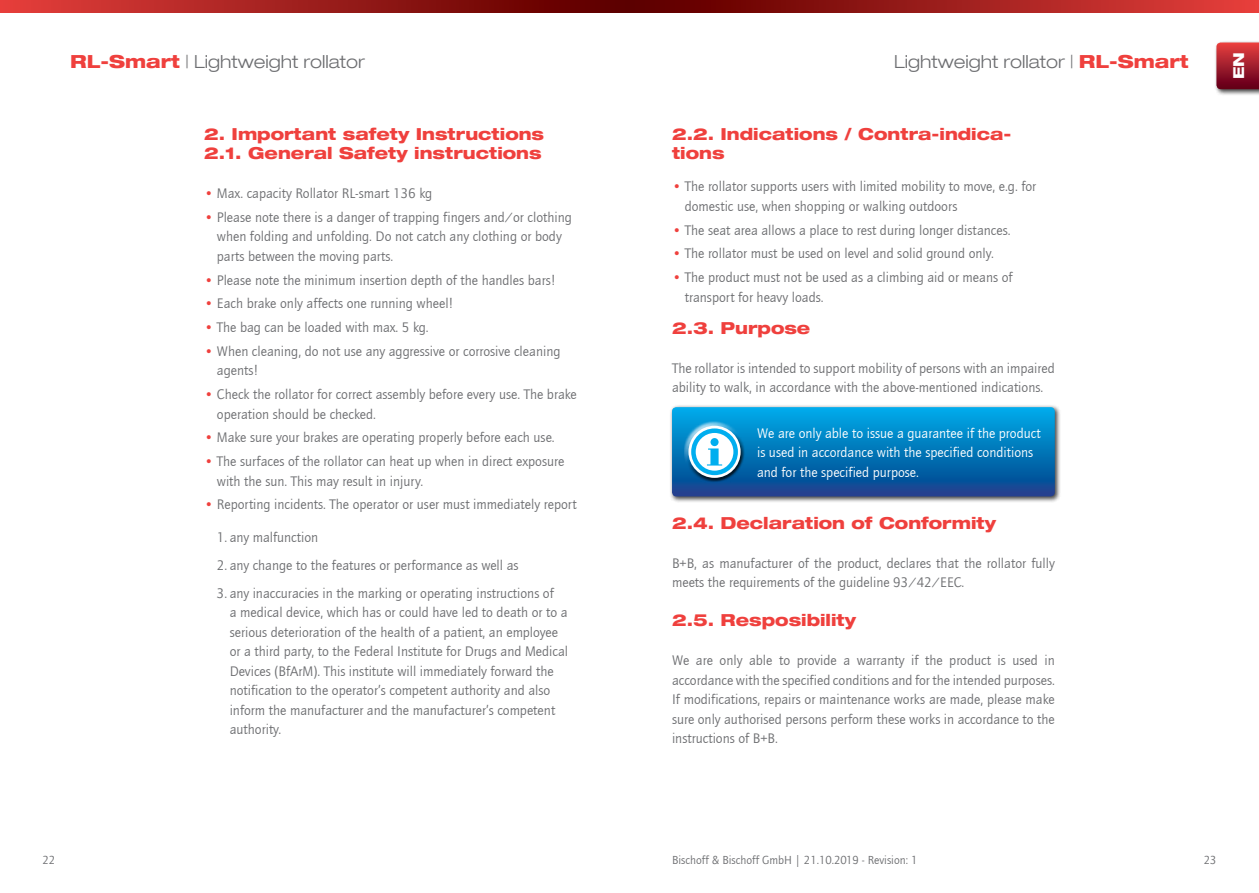
<style>
.page{position:relative;width:1259px;height:893px;background:#fff}
.page>*{position:absolute;margin:0;border:0;box-sizing:border-box;transform-origin:0 0}
.t1{font:300 18px "Helve Neu Lig Ext";color:#6d6e71}
.t2{font:800 16.5px/19.5px "Helve Neu Hea Ext";color:#ef403d}
.t3{font:800 15px "Helve Neu Hea Ext";color:#fff}
.t4{font:14.25px/19.5px "Quay Sans";color:#6d6e71}
.t5{font:14.25px/19.5px "Quay Sans";color:#fff}
.t6{font:12px "Quay Sans";color:#6d6e71}
.s1{font-family:"Helve Neu Hea Ext";font-weight:800;color:#ef403d}
.s2{color:#ef403d}
</style>
<div class="page">
<svg style="left:0;top:0;width:629px;height:12px;background:#9d1d1b"></svg>
<svg style="left:629px;top:0;width:630px;height:12px;background:#9e1d1b"></svg>
<div style="left:1213px;top:40px;width:46px;height:56px;background:#000;opacity:.75"></div>
<svg style="left:1216px;top:43px;width:43px;height:46px;background:#a31f2e"></svg>
<div style="left:669px;top:405px;width:392px;height:98px;background:#000;opacity:.75"></div>
<svg style="left:672px;top:407px;width:382px;height:89px;background:#0f7cbc"></svg>
<div style="left:710px;top:438px;width:8px;height:8px;background:#00aeef;border-radius:50%"></div>
<p class="t1" style="left:70px;top:50px;width:296px"><span class="s1">RL-Smart</span> | Lightweight rollator</p>
<p class="t1" style="left:894px;top:50px;width:296px">Lightweight rollator | <span class="s1">RL-Smart</span></p>
<p class="t2" style="left:204px;top:123px;width:341px">2. Important safety Instructions<br>2.1. General Safety instructions</p>
<p class="t4" style="left:204px;top:184px;width:230px"><span class="s2">•</span> Max. capacity Rollator RL-smart 136 kg</p>
<p class="t4" style="left:217px;top:208px;width:356px;text-indent:-13px"><span class="s2">•</span> Please note there is a danger of trapping fingers and/or clothing when folding and unfolding. Do not catch any clothing or body parts between the moving parts.</p>
<p class="t4" style="left:204px;top:270px;width:353px"><span class="s2">•</span> Please note the minimum insertion depth of the handles bars!</p>
<p class="t4" style="left:204px;top:294px;width:251px"><span class="s2">•</span> Each brake only affects one running wheel!</p>
<p class="t4" style="left:204px;top:318px;width:226px"><span class="s2">•</span> The bag can be loaded with max. 5 kg.</p>
<p class="t4" style="left:217px;top:342px;width:345px;text-indent:-13px"><span class="s2">•</span> When cleaning, do not use any aggressive or corrosive cleaning agents!</p>
<p class="t4" style="left:217px;top:385px;width:361px;text-indent:-13px"><span class="s2">•</span> Check the rollator for correct assembly before every use. The brake operation should be checked.</p>
<p class="t4" style="left:204px;top:428px;width:352px"><span class="s2">•</span> Make sure your brakes are operating properly before each use.</p>
<p class="t4" style="left:217px;top:452px;width:349px;text-indent:-13px"><span class="s2">•</span> The surfaces of the rollator can heat up when in direct exposure with the sun. This may result in injury.</p>
<p class="t4" style="left:204px;top:495px;width:374px"><span class="s2">•</span> Reporting incidents. The operator or user must immediately report</p>
<p class="t4" style="left:217px;top:527px;width:103px">1. any malfunction</p>
<p class="t4" style="left:217px;top:555px;width:303px">2. any change to the features or performance as well as</p>
<p class="t4" style="left:230px;top:583px;width:340px;text-indent:-13px">3. any inaccuracies in the marking or operating instructions of<br>a medical device, which has or could have led to death or to a serious deterioration of the health of a patient, an employee or a third party, to the Federal Institute for Drugs and Medical Devices (BfArM). This institute will immediately forward the notification to the operator’s competent authority and also inform the manufacturer and the manufacturer’s competent authority.</p>
<p class="t2" style="left:672px;top:123px;width:341px">2.2. Indications / Contra-indica&shy;tions</p>
<p class="t4" style="left:685px;top:177px;width:353px;text-indent:-13px"><span class="s2">•</span> The rollator supports users with limited mobility to move, e.g. for domestic use, when shopping or walking outdoors</p>
<p class="t4" style="left:672px;top:220px;width:340px"><span class="s2">•</span> The seat area allows a place to rest during longer distances.</p>
<p class="t4" style="left:672px;top:244px;width:323px"><span class="s2">•</span> The rollator must be used on level and solid ground only.</p>
<p class="t4" style="left:685px;top:268px;width:329px;text-indent:-13px"><span class="s2">•</span> The product must not be used as a climbing aid or means of transport for heavy loads.</p>
<p class="t2" style="left:672px;top:318px;width:140px">2.3. Purpose</p>
<p class="t4" style="left:672px;top:359px;width:384px">The rollator is intended to support mobility of persons with an impaired ability to walk, in accordance with the above-mentioned indications.</p>
<p class="t5" style="left:757px;top:423px;width:285px">We are only able to issue a guarantee if the product is used in accordance with the specified conditions and for the specified purpose.</p>
<p class="t2" style="left:672px;top:513px;width:325px">2.4. Declaration of Conformity</p>
<p class="t4" style="left:672px;top:554px;width:384px">B+B, as manufacturer of the product, declares that the rollator fully meets the requirements of the guideline 93/42/EEC.</p>
<p class="t2" style="left:672px;top:610px;width:186px">2.5. Resposibility</p>
<p class="t4" style="left:672px;top:651px;width:384px;text-align:justify">We are only able to provide a warranty if the product is used in accordance with the specified conditions and for the intended purposes.<br>If modifications, repairs or maintenance works are made, please make sure only authorised persons perform these works in accordance to the instructions of B+B.</p>
<p class="t3" style="left:1229px;top:79px;width:28px;rotate:-90deg">EN</p>
<p class="t6" style="left:672px;top:853px;width:247px">Bischoff &amp; Bischoff GmbH | 21.10.2019 - Revision: 1</p>
<p class="t6" style="left:43px;top:853px;width:14px">22</p>
<p class="t6" style="left:1203px;top:853px;width:14px">23</p>
</div>
